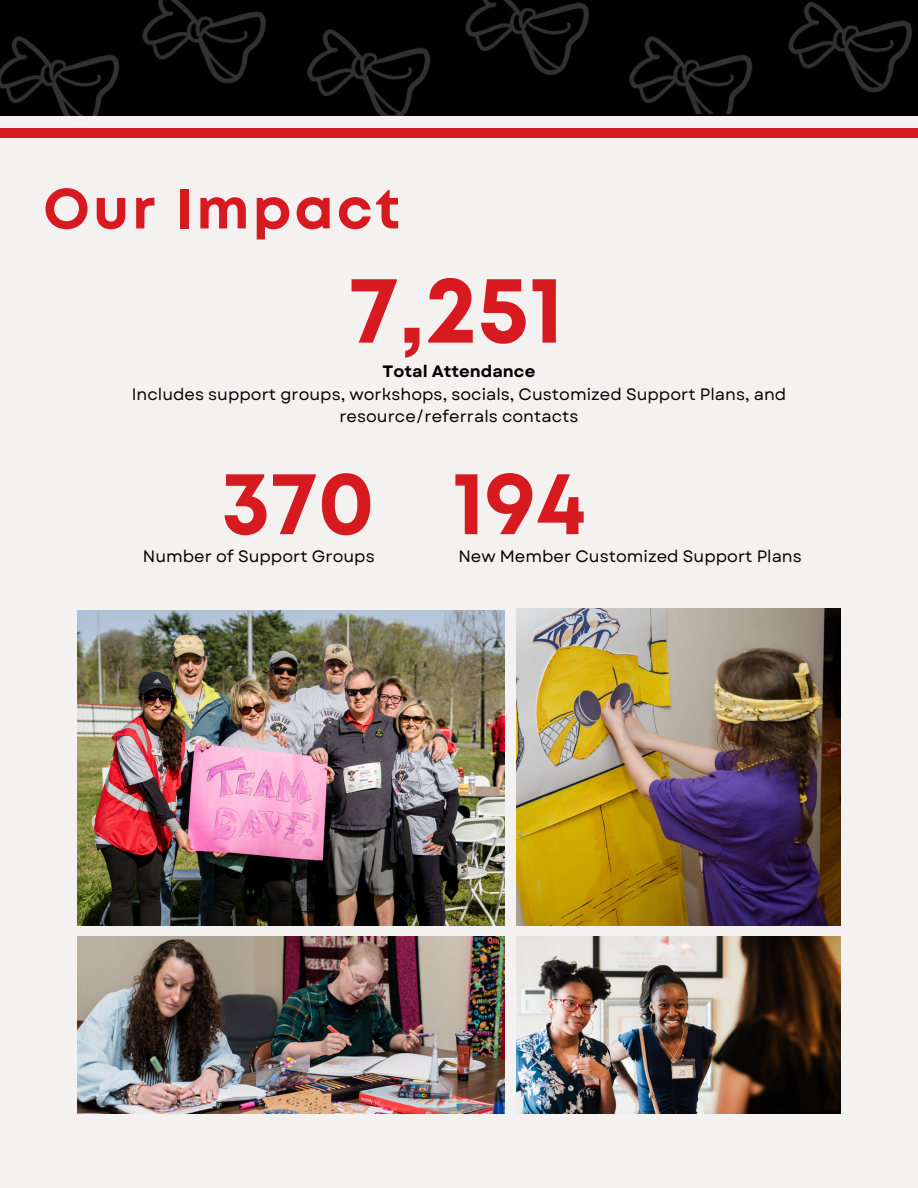
<style>
.page{position:relative;width:918px;height:1188px;background:#f4f1f1}
.page>*{position:absolute;margin:0;border:0;box-sizing:border-box;transform-origin:0 0}
.t1{font:700 95.25px "Mont";color:#d71920}
.t2{font:700 90px "Mont";color:#d71920}
.t3{font:700 56.4px "Mont";letter-spacing:.06em;color:#d71920}
.t4{font:16.5px/22.5px "Garet";color:#000;text-align:center}
.t5{font:700 16.5px "Garet";color:#000}
</style>
<div class="page">
<div style="left:0;top:128px;width:918px;height:10px;background:#d71920"></div>
<img style="left:0;top:0;width:108px;height:116px">
<img style="left:108px;top:0;width:193px;height:116px">
<img style="left:272px;top:0;width:159px;height:115px">
<img style="left:431px;top:0;width:193px;height:116px">
<img style="left:594px;top:0;width:160px;height:113px">
<img style="left:754px;top:0;width:164px;height:116px">
<img style="left:77px;top:610px;width:428px;height:315px">
<img style="left:517px;top:937px;width:324px;height:177px">
<img style="left:77px;top:937px;width:428px;height:177px">
<img style="left:517px;top:609px;width:324px;height:316px">
<p class="t3" style="left:43px;top:188px;width:358px">Our Impact</p>
<p class="t1" style="left:349px;top:274px;width:216px">7,251</p>
<p class="t5" style="left:383px;top:360px;width:154px">Total Attendance</p>
<p class="t4" style="left:132px;top:383px;width:656px">Includes support groups, workshops, socials, Customized Support Plans, and resource/referrals contacts</p>
<p class="t2" style="left:221px;top:469px;width:155px">370</p>
<p class="t4" style="left:143px;top:545px;width:233px">Number of Support Groups</p>
<p class="t2" style="left:452px;top:469px;width:135px">194</p>
<p class="t4" style="left:458px;top:545px;width:345px">New Member Customized Support Plans</p>
</div>
